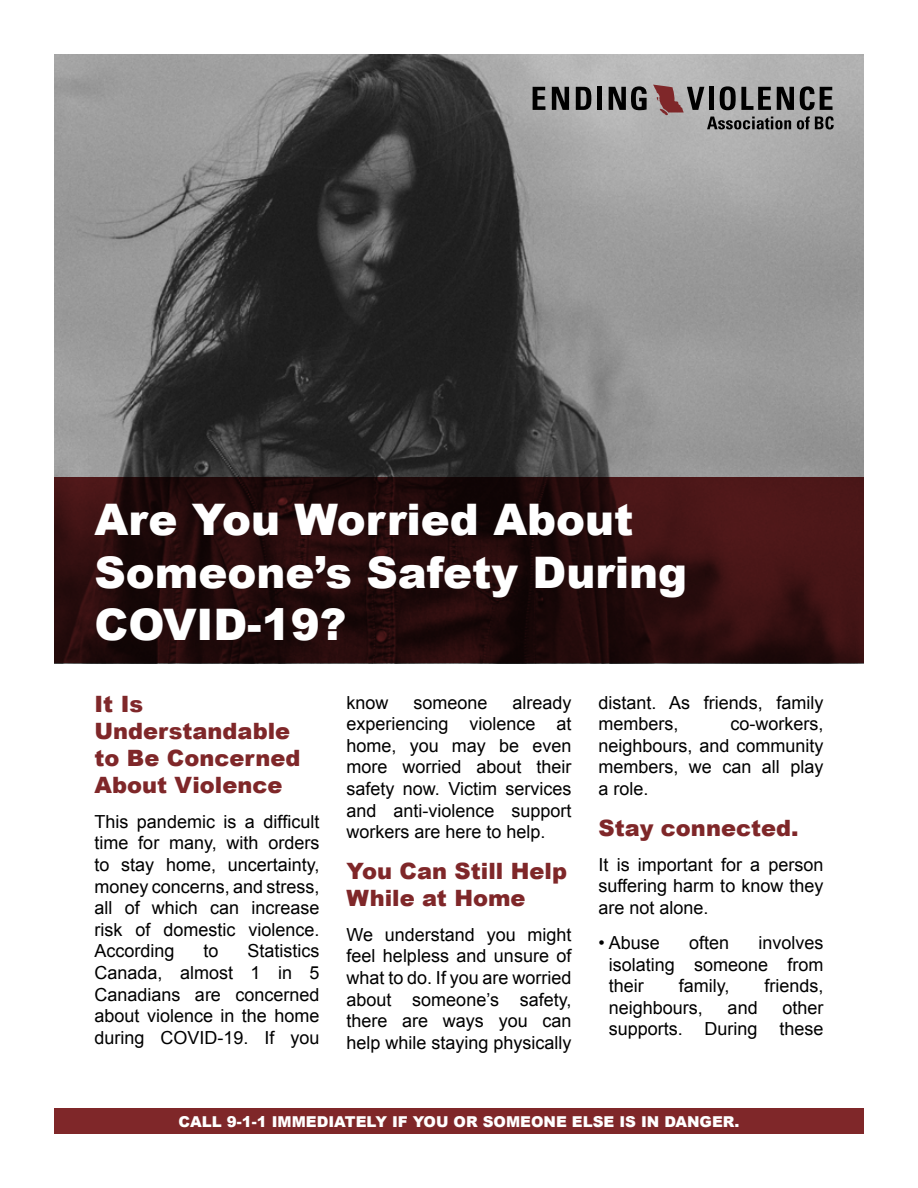
<style>
.page{position:relative;width:918px;height:1188px;background:#fff}
.page>*{position:absolute;margin:0;border:0;box-sizing:border-box;transform-origin:0 0}
.t1{font:900 43.5px/52.2px "Arial";color:#fff}
.t2{font:900 22.5px/27px "Arial";color:#7f2729}
.t3{font:18px/21.6px "Arial";color:#000;text-align:justify}
.t4{font:900 15px "Arial";color:#fff}
</style>
<div class="page">
<div style="left:54px;top:1109px;width:810px;height:25px;background:#7f2729"></div>
<img style="left:54px;top:54px;width:810px;height:423px">
<svg style="left:436px;top:54px;width:428px;height:182px;background:#929292"></svg>
<svg style="left:533px;top:87px;width:12px;height:23px"></svg>
<svg style="left:552px;top:87px;width:17px;height:23px"></svg>
<svg style="left:576px;top:87px;width:16px;height:23px"></svg>
<div style="left:597px;top:87px;width:5px;height:23px;background:#000"></div>
<svg style="left:609px;top:86px;width:38px;height:24px"></svg>
<svg style="left:653px;top:85px;width:181px;height:44px;background:#7d7778"></svg>
<svg style="left:54px;top:477px;width:810px;height:186px;background:#2a0c0d"></svg>
<h1 class="t1" style="left:94px;top:492px;width:594px">Are You Worried About<br>Someone’s Safety During<br>COVID-19?</h1>
<p class="t2" style="left:94px;top:689px;width:208px">It Is<br>Understandable to Be Concerned<br>About Violence</p>
<p class="t3" style="left:94px;top:811px;width:227px">This pandemic is a difficult time for many, with orders to stay home, uncertainty, money concerns, and stress, all of which can increase risk of domestic violence.<br>According</p>
<p class="t3" style="left:94px;top:940px;width:226px;text-indent:153px">Statistics Canada, almost 1 in 5<br>Canadians are concerned about violence in the home during COVID-19. If you</p>
<p class="t3" style="left:204px;top:940px;width:17px">to</p>
<p class="t3" style="left:346px;top:692px;width:226px;text-indent:166px">already experiencing violence at home, you may be even more worried about their safety now. Victim services and anti-violence support workers are here to help.</p>
<p class="t2" style="left:346px;top:856px;width:222px">You Can Still Help<br>While at Home</p>
<p class="t3" style="left:346px;top:924px;width:227px">We understand you might feel helpless and unsure of what to do. If you are worried about someone’s safety, there are ways you can help while staying physically</p>
<p class="t3" style="left:346px;top:692px;width:44px">know</p>
<p class="t3" style="left:413px;top:692px;width:76px">someone</p>
<p class="t3" style="left:598px;top:692px;width:226px">distant. As friends, family members,</p>
<p class="t3" style="left:598px;top:713px;width:226px;text-indent:132px">co-workers, neighbours, and community members, we can all play a role.</p>
<p class="t2" style="left:598px;top:813px;width:202px">Stay connected.</p>
<p class="t3" style="left:598px;top:854px;width:226px">It is important for a person suffering harm to know they are not alone.</p>
<p class="t3" style="left:598px;top:932px;width:63px">• Abuse</p>
<p class="t3" style="left:689px;top:932px;width:42px">often</p>
<p class="t3" style="left:609px;top:932px;width:216px;text-indent:150px">involves isolating someone from their</p>
<p class="t3" style="left:679px;top:975px;width:52px">family,</p>
<p class="t3" style="left:764px;top:975px;width:61px">friends,</p>
<p class="t3" style="left:609px;top:997px;width:96px">neighbours,</p>
<p class="t3" style="left:728px;top:997px;width:32px">and</p>
<p class="t3" style="left:609px;top:997px;width:216px;text-align:right">other<br>supports. During these</p>
<p class="t4" style="left:178px;top:1110px;width:563px">CALL 9-1-1 IMMEDIATELY IF YOU OR SOMEONE ELSE IS IN DANGER.</p>
</div>
